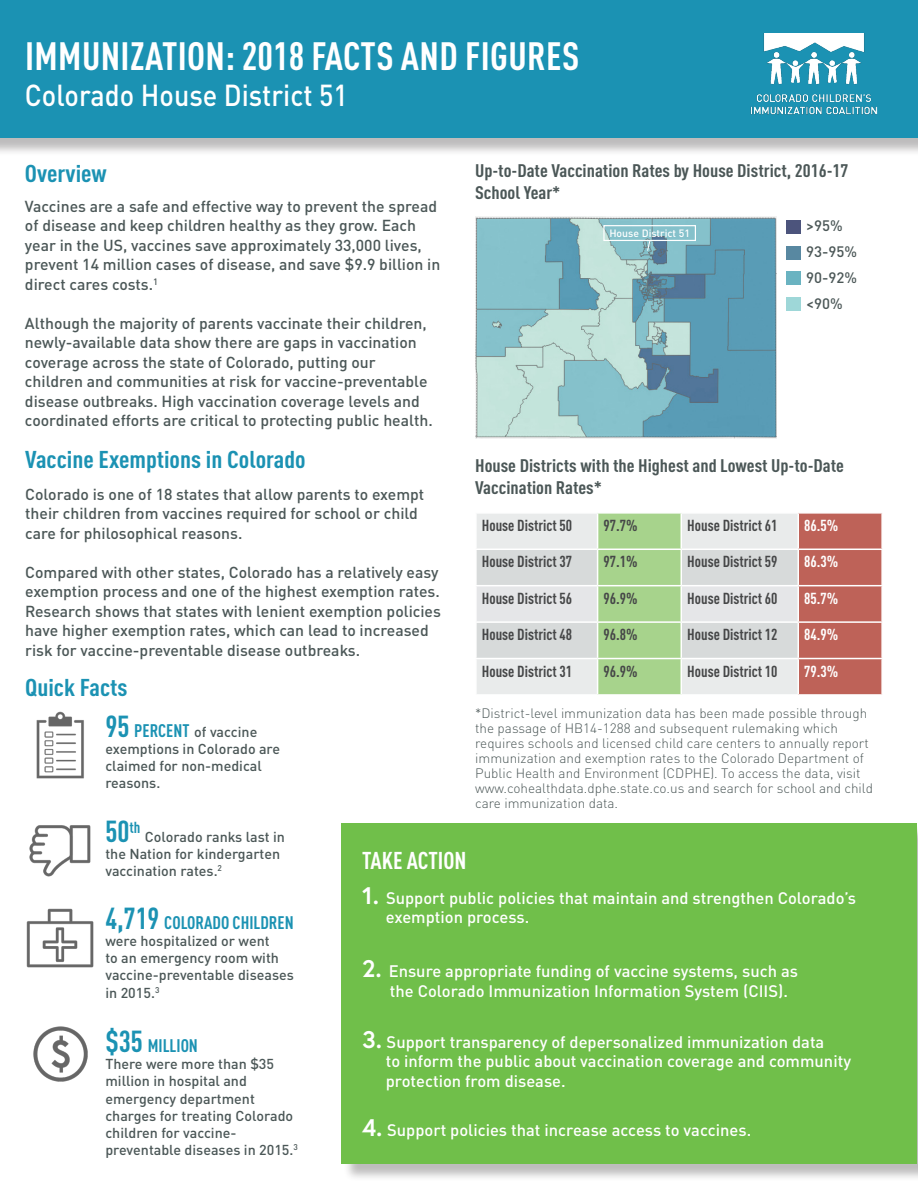
<style>
.page{position:relative;width:918px;height:1188px;background:#fff}
.page>*{position:absolute;margin:0;border:0;box-sizing:border-box;transform-origin:0 0}
.t1{font:700 condensed 39px "DIN Pro";letter-spacing:.01em;color:#fff}
.t2{font:500 30px "DIN Pro";color:#fff;scale:.9 1}
.t3{font:700 condensed 30px "DIN Pro";color:#1b92b3}
.t4{font:700 condensed 24px "DIN Pro";color:#1b92b3;scale:1.1 1}
.t5{font:700 condensed 24px "DIN Pro";color:#fff}
.t6{font:700 condensed 18px/21.6px "DIN Pro";color:#4b5757;scale:1.1 1}
.t7{font:700 condensed 18px "DIN Pro";color:#1b92b3}
.t8{font:500 16.5px/19.8px "DIN Pro";color:#fff}
.t9{font:500 15.75px/19.5px "DIN Pro";color:#4b5757}
.t10{font:700 condensed 15.75px "DIN Pro";color:#464748}
.t11{font:700 condensed 15.75px "DIN Pro";color:#fff}
.t12{font:500 15px "DIN Pro";color:#4b5757}
.t13{font:500 14.25px/17.1px "DIN Pro";color:#4b5757}
.t14{font:300 13.5px/15px "DIN Pro";color:#4b5757}
.t15{font:500 10.5px "DIN Pro";color:#fff}
.s1{font-weight:700;font-stretch:condensed;font-size:30px;color:#1b92b3}
.s2{font-weight:700;font-stretch:condensed;font-size:18px;color:#1b92b3}
.s3{font-size:30px}
.s4{font-family:"Europa";font-weight:700;font-size:24px}
</style>
<div class="page">
<img style="left:475px;top:217px;width:302px;height:221px">
<div style="left:343px;top:826px;width:575px;height:356px;background:#231f20;opacity:.3"></div>
<div style="left:341px;top:823px;width:576px;height:340px;background:#70bf4a"></div>
<div style="left:0;top:3px;width:918px;height:153px;background:#231f20;opacity:.3"></div>
<div style="left:0;top:0;width:918px;height:138px;background:#1b92b3"></div>
<img style="left:751px;top:34px;width:127px;height:81px">
<svg style="left:477px;top:514px;width:404px;height:180px;background:#cec6b5"></svg>
<hr style="left:597px;top:514px;width:1px;height:35px;background:#fff">
<hr style="left:681px;top:514px;width:1px;height:35px;background:#fff">
<hr style="left:798px;top:514px;width:1px;height:35px;background:#fff">
<hr style="left:475px;top:549px;width:123px;height:1px;background:#fff">
<hr style="left:598px;top:549px;width:83px;height:1px;background:#fff">
<hr style="left:597px;top:550px;width:1px;height:35px;background:#fff">
<hr style="left:681px;top:549px;width:117px;height:1px;background:#fff">
<hr style="left:681px;top:550px;width:1px;height:35px;background:#fff">
<hr style="left:798px;top:549px;width:85px;height:1px;background:#fff">
<hr style="left:798px;top:550px;width:1px;height:35px;background:#fff">
<hr style="left:475px;top:585px;width:123px;height:1px;background:#fff">
<hr style="left:598px;top:585px;width:83px;height:1px;background:#fff">
<hr style="left:597px;top:586px;width:1px;height:35px;background:#fff">
<hr style="left:681px;top:585px;width:117px;height:1px;background:#fff">
<hr style="left:681px;top:586px;width:1px;height:35px;background:#fff">
<hr style="left:798px;top:585px;width:85px;height:1px;background:#fff">
<hr style="left:798px;top:586px;width:1px;height:35px;background:#fff">
<hr style="left:475px;top:621px;width:123px;height:2px;background:#fff">
<hr style="left:598px;top:621px;width:83px;height:2px;background:#fff">
<hr style="left:597px;top:623px;width:1px;height:35px;background:#fff">
<hr style="left:681px;top:621px;width:117px;height:2px;background:#fff">
<hr style="left:681px;top:623px;width:1px;height:35px;background:#fff">
<hr style="left:798px;top:621px;width:85px;height:2px;background:#fff">
<hr style="left:798px;top:623px;width:1px;height:35px;background:#fff">
<hr style="left:475px;top:658px;width:123px;height:1px;background:#fff">
<hr style="left:598px;top:658px;width:83px;height:1px;background:#fff">
<hr style="left:597px;top:659px;width:1px;height:35px;background:#fff">
<hr style="left:681px;top:658px;width:117px;height:1px;background:#fff">
<hr style="left:681px;top:659px;width:1px;height:35px;background:#fff">
<hr style="left:798px;top:658px;width:85px;height:1px;background:#fff">
<hr style="left:798px;top:659px;width:1px;height:35px;background:#fff">
<img style="left:29px;top:825px;width:62px;height:52px">
<img style="left:26px;top:908px;width:68px;height:60px">
<img style="left:33px;top:1026px;width:55px;height:56px">
<img style="left:36px;top:711px;width:48px;height:68px">
<div style="left:786px;top:220px;width:15px;height:14px;background:#4c547c"></div>
<div style="left:786px;top:246px;width:15px;height:14px;background:#5888a1"></div>
<div style="left:786px;top:272px;width:15px;height:13px;background:#6ab3c1"></div>
<div style="left:786px;top:297px;width:15px;height:14px;background:#9ed7d8"></div>
<div style="left:603px;top:225px;width:93px;height:16px;border:1px solid #fff"></div>
<svg style="left:646px;top:239px;width:5px;height:13px"></svg>
<p class="t1" style="left:25px;top:27px;width:556px">IMMUNIZATION: 2018 FACTS AND FIGURES</p>
<p class="t2" style="left:25px;top:71px;width:360px">Colorado House District 51</p>
<p class="t4" style="left:25px;top:155px;width:76px">Overview</p>
<p class="t9" style="left:25px;top:195px;width:417px">Vaccines are a safe and effective way to prevent the spread of disease and keep children healthy as they grow. Each year in the US, vaccines save approximately 33,000 lives, prevent 14 million cases of disease, and save $9.9 billion in direct cares costs.<sup>1</sup></p>
<p class="t9" style="left:25px;top:312px;width:409px">Although the majority of parents vaccinate their children, newly-available data show there are gaps in vaccination coverage across the state of Colorado, putting our children and communities at risk for vaccine-preventable disease outbreaks. High vaccination coverage levels and coordinated efforts are critical to protecting public health.</p>
<p class="t4" style="left:25px;top:442px;width:256px">Vaccine Exemptions in Colorado</p>
<p class="t9" style="left:25px;top:483px;width:401px">Colorado is one of 18 states that allow parents to exempt their children from vaccines required for school or child care for philosophical reasons.</p>
<p class="t9" style="left:25px;top:561px;width:417px">Compared with other states, Colorado has a relatively easy exemption process and one of the highest exemption rates.<br>Research shows that states with lenient exemption policies have higher exemption rates, which can lead to increased risk for vaccine-preventable disease outbreaks.</p>
<p class="t4" style="left:25px;top:669px;width:95px">Quick Facts</p>
<p class="t6" style="left:475px;top:158px;width:341px">Up-to-Date Vaccination Rates by House District, 2016-17<br>School Year*</p>
<p class="t15" style="left:609px;top:225px;width:82px">House District 51</p>
<p class="t12" style="left:806px;top:213px;width:38px">&gt;95%</p>
<p class="t12" style="left:806px;top:240px;width:52px">93-95%</p>
<p class="t12" style="left:806px;top:265px;width:52px">90-92%</p>
<p class="t12" style="left:806px;top:291px;width:38px">&lt;90%</p>
<p class="t6" style="left:475px;top:453px;width:337px">House Districts with the Highest and Lowest Up-to-Date<br>Vaccination Rates*</p>
<p class="t10" style="left:482px;top:513px;width:92px">House District 50</p>
<p class="t10" style="left:604px;top:513px;width:36px">97.7%</p>
<p class="t10" style="left:687px;top:513px;width:92px">House District 61</p>
<p class="t11" style="left:804px;top:513px;width:36px">86.5%</p>
<p class="t10" style="left:482px;top:550px;width:92px">House District 37</p>
<p class="t10" style="left:604px;top:550px;width:36px">97.1%</p>
<p class="t10" style="left:687px;top:550px;width:92px">House District 59</p>
<p class="t11" style="left:804px;top:550px;width:36px">86.3%</p>
<p class="t10" style="left:482px;top:586px;width:92px">House District 56</p>
<p class="t10" style="left:604px;top:586px;width:36px">96.9%</p>
<p class="t10" style="left:687px;top:586px;width:92px">House District 60</p>
<p class="t11" style="left:804px;top:586px;width:36px">85.7%</p>
<p class="t10" style="left:482px;top:623px;width:92px">House District 48</p>
<p class="t10" style="left:604px;top:623px;width:36px">96.8%</p>
<p class="t10" style="left:687px;top:623px;width:92px">House District 12</p>
<p class="t11" style="left:804px;top:623px;width:36px">84.9%</p>
<p class="t10" style="left:482px;top:659px;width:92px">House District 31</p>
<p class="t10" style="left:604px;top:659px;width:36px">96.9%</p>
<p class="t10" style="left:687px;top:659px;width:92px">House District 10</p>
<p class="t11" style="left:804px;top:659px;width:36px">79.3%</p>
<p class="t13" style="left:105px;top:722px;width:176px"><span class="s1">95</span> <span class="s2">PERCENT</span> of vaccine exemptions in Colorado are claimed for non-medical reasons.</p>
<p class="t14" style="left:475px;top:705px;width:399px">*District-level immunization data has been made possible through the passage of HB14-1288 and subsequent rulemaking which requires schools and licensed child care centers to annually report immunization and exemption rates to the Colorado Department of Public Health and Environment (CDPHE). To access the data, visit www.cohealthdata.dphe.state.co.us and search for school and child care immunization data.</p>
<p class="t3" style="left:105px;top:809px;width:36px">50<sup>th</sup></p>
<p class="t13" style="left:105px;top:827px;width:181px;text-indent:40px">Colorado ranks last in the Nation for kindergarten vaccination rates.<sup>2</sup></p>
<p class="t7" style="left:105px;top:909px;width:190px"><span class="s3">4,719</span> COLORADO CHILDREN</p>
<p class="t13" style="left:105px;top:931px;width:190px">were hospitalized or went<br>to an emergency room with vaccine-preventable diseases in 2015.<sup>3</sup></p>
<p class="t7" style="left:105px;top:1032px;width:94px"><span class="s3">$35</span> MILLION</p>
<p class="t13" style="left:105px;top:1054px;width:194px">There were more than $35 million in hospital and emergency department charges for treating Colorado children for vaccine&shy;preventable diseases in 2015.<sup>3</sup></p>
<p class="t5" style="left:362px;top:842px;width:106px">TAKE ACTION</p>
<p class="t8" style="left:386px;top:886px;width:472px;text-indent:-24px"><span class="s4">1.</span> Support public policies that maintain and strengthen Colorado’s exemption process.</p>
<p class="t8" style="left:390px;top:960px;width:410px;text-indent:-28px"><span class="s4">2.</span> Ensure appropriate funding of vaccine systems, such as the Colorado Immunization Information System (CIIS).</p>
<p class="t8" style="left:386px;top:1030px;width:467px;text-indent:-24px"><span class="s4">3.</span> Support transparency of depersonalized immunization data<br>to inform the public about vaccination coverage and community protection from disease.</p>
<p class="t8" style="left:362px;top:1118px;width:391px"><span class="s4">4.</span> Support policies that increase access to vaccines.</p>
</div>
